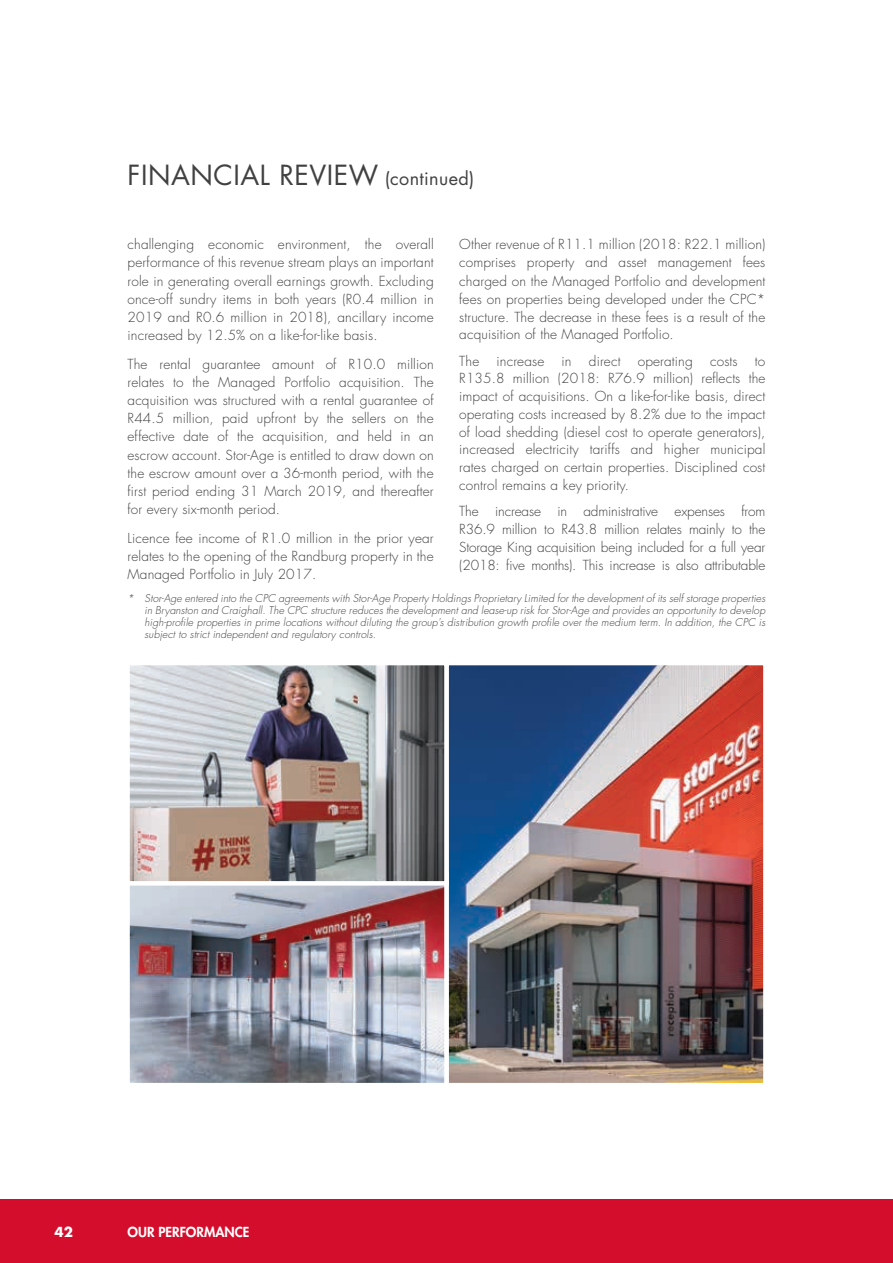
<style>
.page{position:relative;width:893px;height:1263px;background:#fff}
.page>*{position:absolute;margin:0;border:0;box-sizing:border-box;transform-origin:0 0}
.t1{font:27px "Futura Std";letter-spacing:.02em;color:#414142}
.t2{font:300 13.5px/18.1px "Futura Std";letter-spacing:.01em;color:#414142;text-align:justify}
.t3{font:800 13.5px "Futura Std";color:#fff}
.t4{font:700 13.5px "Futura Std";color:#fff}
.t5{font:italic 300 10.5px/12px "Futura Std";letter-spacing:.01em;color:#414142;text-align:justify}
.s1{font-size:18px}
</style>
<div class="page">
<div style="left:0;top:1199px;width:893px;height:64px;background:#d30d2b"></div>
<img style="left:449px;top:666px;width:314px;height:416px">
<div style="left:444px;top:661px;width:324px;height:426px;border:4px solid #fff"></div>
<img style="left:130px;top:885px;width:314px;height:197px">
<div style="left:125px;top:872px;width:324px;height:215px;border:4px solid #fff"></div>
<img style="left:130px;top:666px;width:314px;height:214px">
<div style="left:125px;top:661px;width:324px;height:224px;border:4px solid #fff"></div>
<h1 class="t1" style="left:128px;top:158px;width:348px">FINANCIAL REVIEW <span class="s1">(continued)</span></h1>
<p class="t2" style="left:459px;top:236px;width:308px">Other revenue of R11.1 million (2018: R22.1 million) comprises property and asset management fees charged on the Managed Portfolio and development fees on properties being developed under the CPC* structure. The decrease in these fees is a result of the acquisition of the Managed Portfolio.</p>
<p class="t2" style="left:459px;top:352px;width:22px">The</p>
<p class="t2" style="left:497px;top:352px;width:49px">increase</p>
<p class="t2" style="left:562px;top:352px;width:12px">in</p>
<p class="t2" style="left:589px;top:352px;width:33px">direct</p>
<p class="t2" style="left:638px;top:352px;width:57px">operating</p>
<p class="t2" style="left:710px;top:352px;width:29px">costs</p>
<p class="t2" style="left:128px;top:236px;width:308px">challenging economic environment, the overall performance of this revenue stream plays an important role in generating overall earnings growth. Excluding once-off sundry items in both years (R0.4 million in 2019 and R0.6 million in 2018), ancillary income increased by 12.5% on a like-for-like basis.</p>
<p class="t2" style="left:128px;top:355px;width:308px">The rental guarantee amount of R10.0 million relates to the Managed Portfolio acquisition. The acquisition was structured with a rental guarantee of R44.5 million, paid upfront by the sellers on the effective date of the acquisition, and held in an escrow account. Stor-Age is entitled to draw down on the escrow amount over a 36-month period, with the first period ending 31 March 2019, and thereafter for every six-month period.</p>
<p class="t2" style="left:128px;top:529px;width:308px">Licence fee income of R1.0 million in the prior year relates to the opening of the Randburg property in the Managed Portfolio in July 2017.</p>
<p class="t2" style="left:459px;top:352px;width:308px;text-indent:296px">to R135.8 million (2018: R76.9 million) reflects the impact of acquisitions. On a like-for-like basis, direct operating costs increased by 8.2% due to the impact of load shedding (diesel cost to operate generators), increased electricity tariffs and higher municipal rates charged on certain properties. Disciplined cost control remains a key priority.</p>
<p class="t2" style="left:459px;top:503px;width:308px;line-height:17.7px">The increase in administrative expenses from R36.9 million to R43.8 million relates mainly to the Storage King acquisition being included for a full year (2018: five months). This increase is also attributable</p>
<p class="t5" style="left:145px;top:592px;width:622px;text-indent:-17px">* Stor-Age entered into the CPC agreements with Stor-Age Property Holdings Proprietary Limited for the development of its self storage properties in Bryanston and Craighall. The CPC structure reduces the development and lease-up risk for Stor-Age and provides an opportunity to develop high-profile properties in prime locations without diluting the group’s distribution growth profile over the medium term. In addition, the CPC is subject to strict independent and regulatory controls.</p>
<p class="t4" style="left:55px;top:1222px;width:20px">42</p>
<p class="t3" style="left:128px;top:1223px;width:123px">OUR PERFORMANCE</p>
</div>
